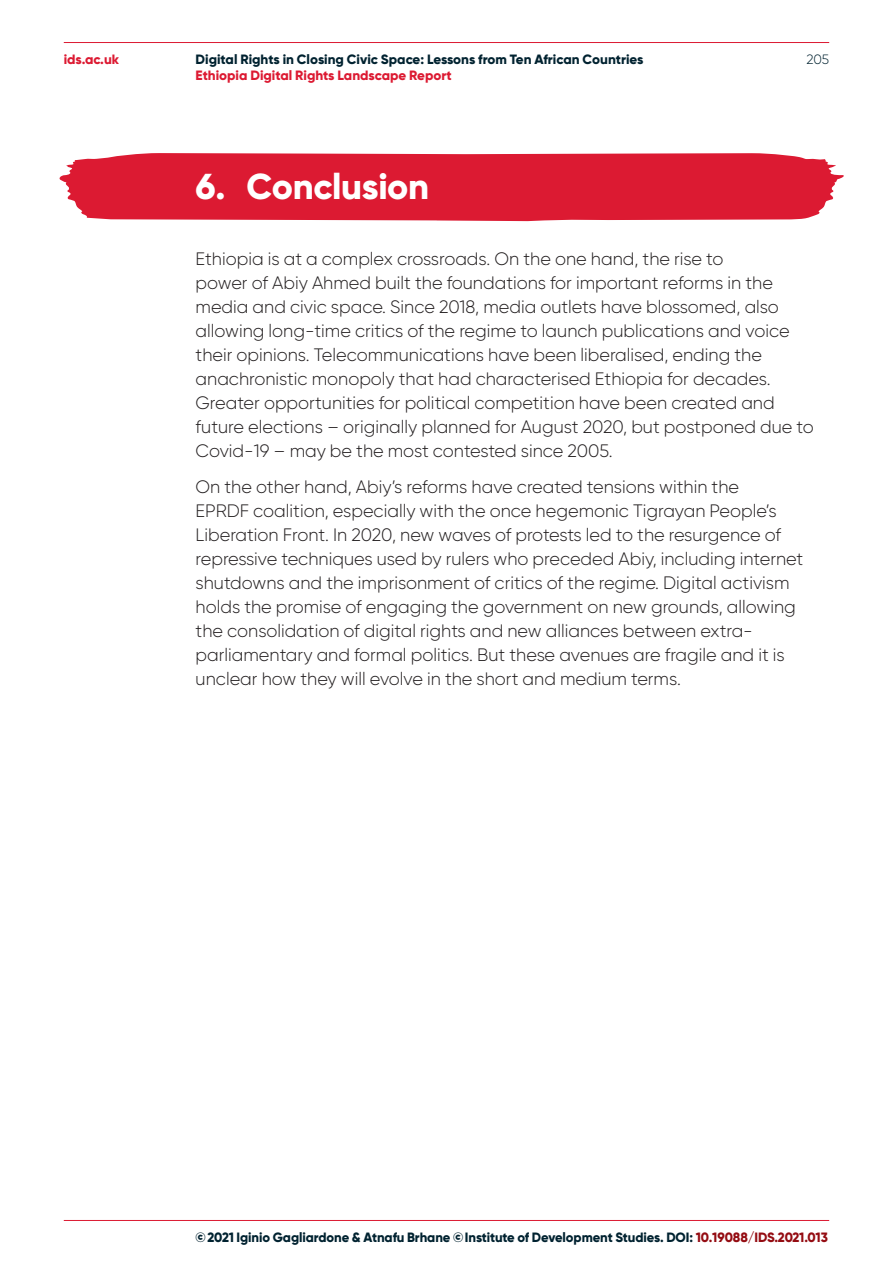
<style>
.page{position:relative;width:893px;height:1263px;background:#fff}
.page>*{position:absolute;margin:0;border:0;box-sizing:border-box;transform-origin:0 0}
.t1{font:800 36px "Gilroy";letter-spacing:-.01em;color:#fff}
.t2{font:300 18px/24px "Gilroy";color:#231f20}
.t3{font:800 13.5px "Gilroy";letter-spacing:-.005em;color:#002230}
.t4{font:800 13.5px "Gilroy";color:#dc1a32}
.t5{font:300 13.5px "Gilroy";color:#002230}
.s1{color:#940c12}
</style>
<div class="page">
<hr style="left:64px;top:1220px;width:765px;height:1px;background:#dc1a32">
<hr style="left:64px;top:42px;width:765px;height:1px;background:#dc1a32">
<svg style="left:59px;top:153px;width:785px;height:68px;background:#de2940"></svg>
<p class="t4" style="left:64px;top:51px;width:57px">ids.ac.uk</p>
<p class="t3" style="left:196px;top:51px;width:449px">Digital Rights in Closing Civic Space: Lessons from Ten African Countries</p>
<p class="t5" style="left:806px;top:51px;width:24px">205</p>
<p class="t4" style="left:196px;top:67px;width:258px">Ethiopia Digital Rights Landscape Report</p>
<h1 class="t1" style="left:196px;top:164px;width:235px">6. Conclusion</h1>
<p class="t2" style="left:196px;top:246px;width:620px">Ethiopia is at a complex crossroads. On the one hand, the rise to<br>power of Abiy Ahmed built the foundations for important reforms in the media and civic space. Since 2018, media outlets have blossomed, also allowing long-time critics of the regime to launch publications and voice their opinions. Telecommunications have been liberalised, ending the anachronistic monopoly that had characterised Ethiopia for decades.<br>Greater opportunities for political competition have been created and future elections – originally planned for August 2020, but postponed due to Covid-19 – may be the most contested since 2005.</p>
<p class="t2" style="left:196px;top:474px;width:609px">On the other hand, Abiy’s reforms have created tensions within the<br>EPRDF coalition, especially with the once hegemonic Tigrayan People’s Liberation Front. In 2020, new waves of protests led to the resurgence of repressive techniques used by rulers who preceded Abiy, including internet shutdowns and the imprisonment of critics of the regime. Digital activism holds the promise of engaging the government on new grounds, allowing the consolidation of digital rights and new alliances between extra&shy;parliamentary and formal politics. But these avenues are fragile and it is unclear how they will evolve in the short and medium terms.</p>
<p class="t3" style="left:196px;top:1229px;width:634px">©2021 Iginio Gagliardone &amp; Atnafu Brhane ©Institute of Development Studies. DOI: <span class="s1">10.19088/IDS.2021.013</span></p>
</div>
